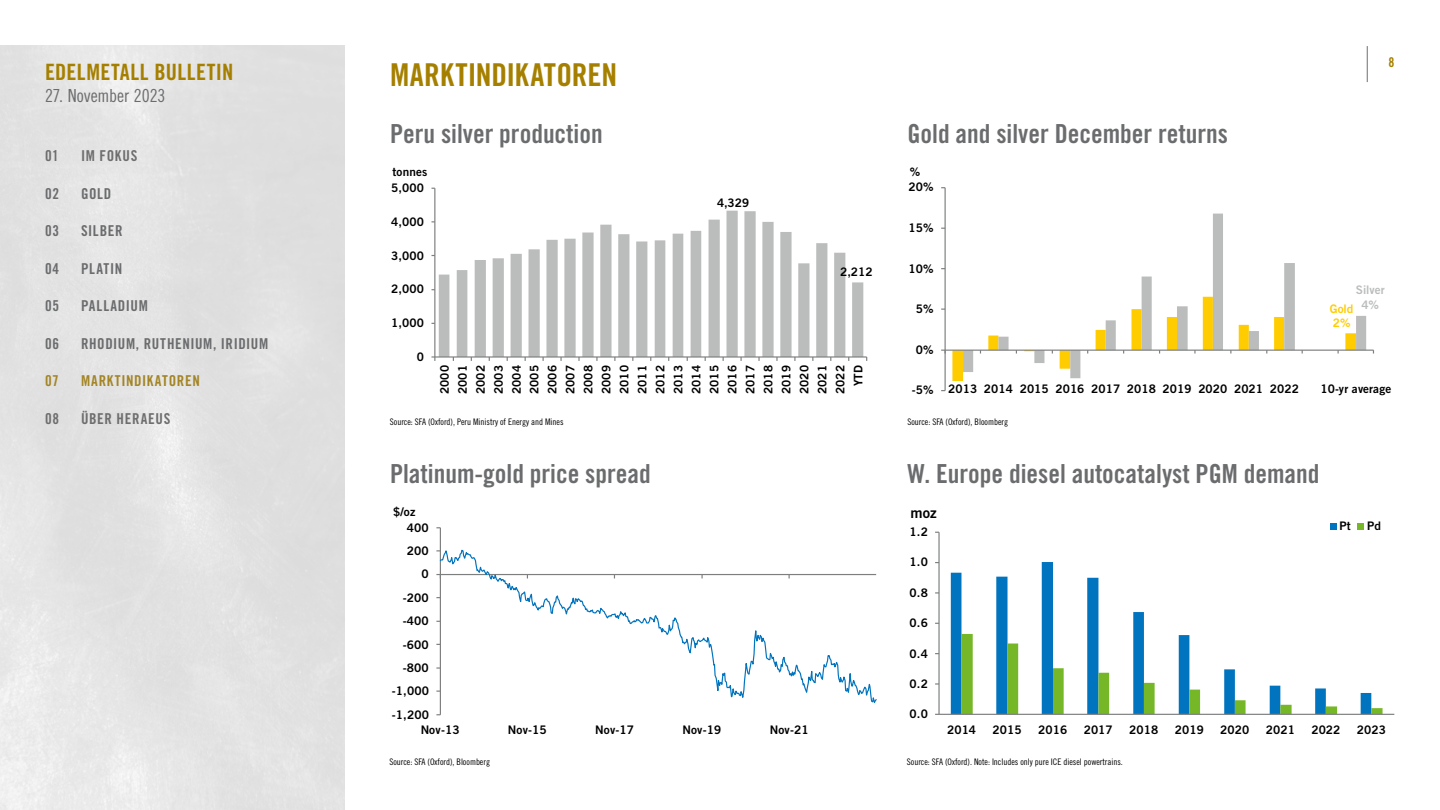
<style>
.page{position:relative;width:1440px;height:810px;background:#fff}
.page>*{position:absolute;margin:0;border:0;box-sizing:border-box;transform-origin:0 0}
.t1{font:31.5px "Trade Gothic LT Pro Bd Cn 20";color:#a58000}
.t2{font:26.25px "Trade Gothic LT Std Bd Cn 20";color:#6b6c6e}
.t3{font:22.5px "Trade Gothic LT Pro Bd Cn 20";letter-spacing:.02em;color:#a58000}
.t4{font:18px "Trade Gothic LT Pro Cn 18";letter-spacing:-.005em;color:#6b6c6e}
.t5{font:15px "Trade Gothic LT Pro Bd Cn 20";letter-spacing:.045em;color:#6b6c6e}
.t6{font:15px "Trade Gothic LT Pro Bd Cn 20";letter-spacing:.045em;color:#6e6e6e}
.t7{font:15px "Trade Gothic LT Pro Bd Cn 20";letter-spacing:.05em;color:#a38527}
.t8{font:14.62px "Trade Gothic LT Std Bd 2";color:#000}
.t9{font:13.5px "Trade Gothic LT Pro Bd Cn 20";color:#a58000}
.t10{font:11.85px "Trade Gothic LT Std Bd 2";letter-spacing:.01em;color:#000}
.t11{font:11.77px/18px "Trade Gothic LT Std Bd 2";letter-spacing:.01em;color:#000;text-align:right}
.t12{font:11.77px "Trade Gothic LT Std Bd 2";color:#bbbcbc}
.t13{font:11.77px "Trade Gothic LT Std Bd 2";color:#fc0}
.t14{font:9px "Trade Gothic LT Std Cn 18";color:#000}
</style>
<div class="page">
<hr style="left:1367px;top:46px;width:1px;height:36px;background:#6e6e6e">
<svg style="left:1141px;top:214px;width:225px;height:136px"></svg>
<hr style="left:945px;top:188px;width:1px;height:203px;background:#7d7f7f">
<hr style="left:945px;top:350px;width:428px;height:1px;background:#7d7f7f">
<svg style="left:952px;top:297px;width:404px;height:84px"></svg>
<hr style="left:440px;top:528px;width:1px;height:187px;background:#7d7f7f">
<svg style="left:439px;top:547px;width:438px;height:159px"></svg>
<svg style="left:439px;top:211px;width:424px;height:145px"></svg>
<hr style="left:434px;top:188px;width:1px;height:169px;background:#7d7f7f">
<hr style="left:435px;top:356px;width:432px;height:2px;background:#7d7f7f">
<svg style="left:951px;top:562px;width:193px;height:152px"></svg>
<svg style="left:961px;top:634px;width:422px;height:80px"></svg>
<hr style="left:938px;top:532px;width:2px;height:182px;background:#7d7f7f">
<hr style="left:939px;top:714px;width:455px;height:1px;background:#7d7f7f">
<div style="left:1330px;top:523px;width:7px;height:6px;background:#0074be"></div>
<svg style="left:1358px;top:523px;width:6px;height:6px"></svg>
<h3 class="t3" style="left:45px;top:58px;width:190px">EDELMETALL BULLETIN</h3>
<h3 class="t4" style="left:45px;top:85px;width:122px">27. November 2023</h3>
<p class="t6" style="left:45px;top:147px;width:15px">01</p>
<p class="t6" style="left:81px;top:147px;width:58px">IM FOKUS</p>
<p class="t5" style="left:45px;top:184px;width:16px">02</p>
<p class="t5" style="left:81px;top:184px;width:32px">GOLD</p>
<p class="t5" style="left:45px;top:222px;width:16px">03</p>
<p class="t5" style="left:81px;top:222px;width:43px">SILBER</p>
<p class="t5" style="left:45px;top:259px;width:16px">04</p>
<p class="t5" style="left:81px;top:259px;width:43px">PLATIN</p>
<p class="t5" style="left:45px;top:297px;width:16px">05</p>
<p class="t5" style="left:81px;top:297px;width:68px">PALLADIUM</p>
<p class="t5" style="left:45px;top:334px;width:16px">06</p>
<p class="t5" style="left:81px;top:334px;width:189px">RHODIUM, RUTHENIUM, IRIDIUM</p>
<p class="t7" style="left:45px;top:372px;width:15px">07</p>
<p class="t7" style="left:81px;top:372px;width:120px">MARKTINDIKATOREN</p>
<p class="t6" style="left:45px;top:409px;width:16px">08</p>
<p class="t6" style="left:81px;top:409px;width:91px">ÜBER HERAEUS</p>
<h1 class="t1" style="left:390px;top:56px;width:229px">MARKTINDIKATOREN</h1>
<h2 class="t2" style="left:390px;top:118px;width:214px">Peru silver production</h2>
<p class="t11" style="left:393px;top:163px;width:36px">tonnes</p>
<p class="t11" style="left:391px;top:178px;width:34px">5,000</p>
<p class="t11" style="left:391px;top:212px;width:34px">4,000</p>
<p class="t11" style="left:391px;top:246px;width:34px">3,000</p>
<p class="t11" style="left:391px;top:280px;width:34px">2,000</p>
<p class="t11" style="left:391px;top:314px;width:34px">1,000</p>
<p class="t11" style="left:417px;top:348px;width:9px">0</p>
<p class="t11" style="left:717px;top:193px;width:34px">4,329</p>
<p class="t11" style="left:840px;top:263px;width:34px">2,212</p>
<p class="t11" style="left:435px;top:394px;width:31px;rotate:-90deg">2000<br>2001<br>2002<br>2003<br>2004<br>2005<br>2006<br>2007<br>2008<br>2009<br>2010<br>2011<br>2012<br>2013<br>2014<br>2015<br>2016<br>2017<br>2018<br>2019<br>2020<br>2021<br>2022<br>YTD</p>
<p class="t14" style="left:390px;top:416px;width:175px">Source: SFA (Oxford), Peru Ministry of Energy and Mines</p>
<h2 class="t2" style="left:390px;top:458px;width:262px">Platinum-gold price spread</h2>
<p class="t10" style="left:393px;top:504px;width:24px">$/oz</p>
<p class="t10" style="left:407px;top:520px;width:23px">400</p>
<p class="t10" style="left:407px;top:543px;width:23px">200</p>
<p class="t10" style="left:422px;top:567px;width:9px">0</p>
<p class="t10" style="left:403px;top:590px;width:27px">-200</p>
<p class="t10" style="left:403px;top:614px;width:27px">-400</p>
<p class="t10" style="left:403px;top:637px;width:27px">-600</p>
<p class="t10" style="left:403px;top:660px;width:27px">-800</p>
<p class="t10" style="left:392px;top:684px;width:39px">-1,000</p>
<p class="t10" style="left:392px;top:707px;width:39px">-1,200</p>
<p class="t10" style="left:421px;top:723px;width:40px">Nov-13</p>
<p class="t10" style="left:508px;top:723px;width:40px">Nov-15</p>
<p class="t10" style="left:595px;top:723px;width:40px">Nov-17</p>
<p class="t10" style="left:683px;top:723px;width:40px">Nov-19</p>
<p class="t10" style="left:770px;top:723px;width:40px">Nov-21</p>
<p class="t14" style="left:389px;top:756px;width:102px">Source: SFA (Oxford), Bloomberg</p>
<h2 class="t2" style="left:908px;top:118px;width:322px">Gold and silver December returns</h2>
<p class="t11" style="left:910px;top:163px;width:12px">%</p>
<p class="t11" style="left:909px;top:178px;width:27px">20%</p>
<p class="t11" style="left:909px;top:219px;width:27px">15%</p>
<p class="t11" style="left:909px;top:259px;width:27px">10%</p>
<p class="t9" style="left:1389px;top:54px;width:7px">8</p>
<p class="t12" style="left:1356px;top:282px;width:30px">Silver</p>
<p class="t11" style="left:916px;top:300px;width:19px">5%</p>
<p class="t12" style="left:1361px;top:298px;width:19px">4%</p>
<p class="t13" style="left:1333px;top:316px;width:19px">2%</p>
<p class="t13" style="left:1330px;top:302px;width:25px">Gold</p>
<p class="t11" style="left:916px;top:340px;width:19px">0%</p>
<p class="t11" style="left:912px;top:381px;width:23px">-5%</p>
<p class="t11" style="left:948px;top:380px;width:352px">2013 2014 2015 2016 2017 2018 2019 2020 2021 2022</p>
<p class="t14" style="left:907px;top:416px;width:102px">Source: SFA (Oxford), Bloomberg</p>
<p class="t11" style="left:1320px;top:380px;width:72px">10-yr average</p>
<h2 class="t2" style="left:908px;top:458px;width:413px">W. Europe diesel autocatalyst PGM demand</h2>
<p class="t8" style="left:910px;top:504px;width:28px">moz</p>
<p class="t11" style="left:910px;top:523px;width:20px">1.2</p>
<p class="t11" style="left:910px;top:553px;width:20px">1.0</p>
<p class="t11" style="left:910px;top:583px;width:20px">0.8</p>
<p class="t11" style="left:910px;top:614px;width:20px">0.6</p>
<p class="t11" style="left:910px;top:644px;width:20px">0.4</p>
<p class="t11" style="left:910px;top:675px;width:20px">0.2</p>
<p class="t11" style="left:910px;top:705px;width:20px">0.0</p>
<p class="t11" style="left:1339px;top:517px;width:13px">Pt</p>
<p class="t11" style="left:1367px;top:517px;width:15px">Pd</p>
<p class="t11" style="left:947px;top:721px;width:31px">2014</p>
<p class="t11" style="left:993px;top:721px;width:31px">2015</p>
<p class="t11" style="left:1038px;top:721px;width:31px">2016</p>
<p class="t11" style="left:1084px;top:721px;width:31px">2017</p>
<p class="t11" style="left:1129px;top:721px;width:31px">2018</p>
<p class="t11" style="left:1175px;top:721px;width:31px">2019</p>
<p class="t11" style="left:1220px;top:721px;width:31px">2020</p>
<p class="t11" style="left:1266px;top:721px;width:31px">2021</p>
<p class="t11" style="left:1311px;top:721px;width:31px">2022</p>
<p class="t11" style="left:1357px;top:721px;width:31px">2023</p>
<p class="t14" style="left:907px;top:756px;width:218px">Source: SFA (Oxford). Note: Includes only pure ICE diesel powertrains.</p>
</div>
